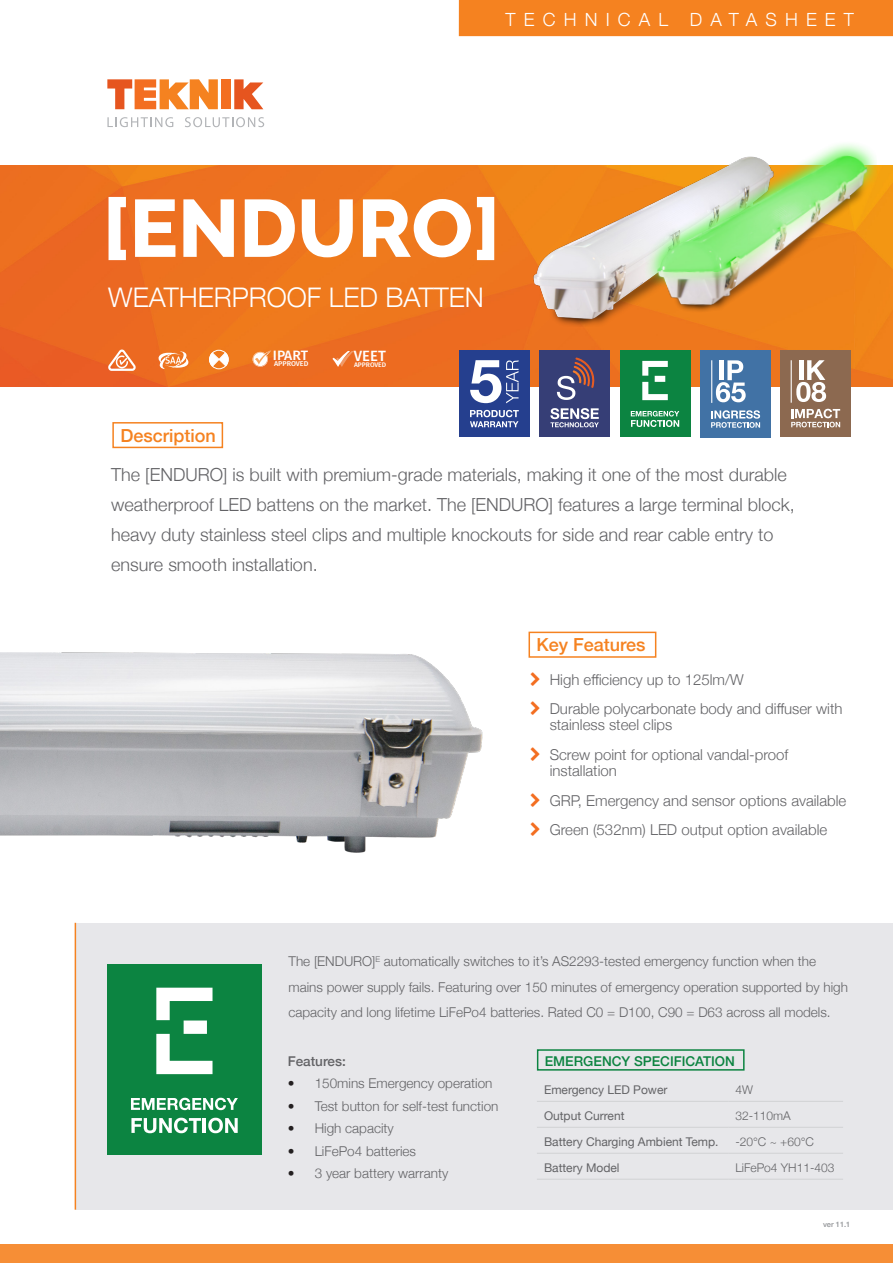
<style>
.page{position:relative;width:893px;height:1263px;background:#fff}
.page>*{position:absolute;margin:0;border:0;box-sizing:border-box;transform-origin:0 0}
.t1{font:800 81px "Raleway";color:#fff}
.t2{font:300 27px "Helvetica Neue";color:#fff}
.t3{font:300 18.15px "Helvetica Neue";letter-spacing:.45em;color:#fff}
.t4{font:300 18px/30px "Helvetica Neue";color:#636366}
.t5{font:500 18px "Helvetica Neue";color:#f58220}
.t6{font:300 15px/16.5px "Helvetica Neue";color:#636366}
.t7{font:500 14.85px "Fira Sans";color:#fff}
.t8{font:300 13.5px/25.5px "Helvetica Neue";color:#636366}
.t9{font:500 13.5px "Helvetica Neue";color:#0c8441}
.t10{font:500 13.5px "Helvetica Neue";color:#636366}
.t11{font:500 13.5px "Fira Sans";letter-spacing:-.005em;color:#fff}
.t12{font:12px "Helvetica Neue";color:#636366}
.t13{font:300 12px "Helvetica Neue";color:#636366}
.t14{font:500 7.5px "Helvetica Neue";color:#939598}
.t15{font:500 7.05px "Fira Sans";color:#fff}
.t16{font:500 6.6px "Fira Sans";color:#fff}
.s1{color:#231f20}
</style>
<div class="page">
<div style="left:0;top:1244px;width:893px;height:19px;background:#f68e36"></div>
<div style="left:459px;top:0;width:434px;height:36px;background:#f58220"></div>
<svg style="left:107px;top:79px;width:111px;height:30px"></svg>
<div style="left:221px;top:79px;width:10px;height:30px;background:#f36e21"></div>
<svg style="left:234px;top:79px;width:29px;height:30px"></svg>
<svg style="left:107px;top:117px;width:66px;height:10px"></svg>
<svg style="left:185px;top:117px;width:79px;height:10px"></svg>
<img style="left:0;top:166px;width:893px;height:220px">
<div style="left:528px;top:632px;width:128px;height:26px;border:2px solid #f58220"></div>
<div style="left:459px;top:350px;width:70px;height:87px;background:#253f8e"></div>
<svg style="left:470px;top:410px;width:49px;height:17px"></svg>
<svg style="left:470px;top:360px;width:49px;height:43px"></svg>
<div style="left:540px;top:350px;width:70px;height:87px;background:#363e76"></div>
<svg style="left:557px;top:357px;width:38px;height:43px"></svg>
<svg style="left:550px;top:408px;width:49px;height:19px"></svg>
<div style="left:620px;top:350px;width:70px;height:87px;background:#0c8441"></div>
<svg style="left:631px;top:411px;width:48px;height:16px"></svg>
<svg style="left:642px;top:361px;width:26px;height:39px"></svg>
<div style="left:76px;top:923px;width:817px;height:287px;background:#e7e7ea"></div>
<hr style="left:75px;top:923px;width:1px;height:287px;background:#f58220">
<div style="left:700px;top:350px;width:70px;height:88px;background:#4172a5"></div>
<svg style="left:711px;top:410px;width:49px;height:18px"></svg>
<hr style="left:711px;top:360px;width:1px;height:43px;background:#fff">
<svg style="left:716px;top:360px;width:30px;height:42px"></svg>
<svg style="left:108px;top:349px;width:28px;height:22px"></svg>
<svg style="left:155px;top:351px;width:35px;height:18px"></svg>
<div style="left:210px;top:350px;width:18px;height:19px;border:1px solid #fff;border-radius:50%"></div>
<svg style="left:209px;top:353px;width:19px;height:13px"></svg>
<svg style="left:332px;top:351px;width:22px;height:16px"></svg>
<svg style="left:253px;top:350px;width:18px;height:17px"></svg>
<div style="left:107px;top:965px;width:155px;height:190px;background:#0c8441"></div>
<svg style="left:131px;top:1098px;width:107px;height:12px"></svg>
<svg style="left:131px;top:1118px;width:70px;height:15px"></svg>
<hr style="left:203px;top:1118px;width:3px;height:15px;background:#fff">
<svg style="left:208px;top:1118px;width:30px;height:15px"></svg>
<svg style="left:156px;top:988px;width:57px;height:86px"></svg>
<hr style="left:537px;top:1127px;width:191px;height:1px;background:#d1d2d4">
<hr style="left:728px;top:1127px;width:115px;height:1px;background:#d1d2d4">
<hr style="left:537px;top:1153px;width:191px;height:1px;background:#d1d2d4">
<hr style="left:728px;top:1153px;width:115px;height:1px;background:#d1d2d4">
<hr style="left:537px;top:1179px;width:191px;height:1px;background:#d1d2d4">
<hr style="left:728px;top:1179px;width:115px;height:1px;background:#d1d2d4">
<hr style="left:537px;top:1101px;width:191px;height:1px;background:#d1d2d4">
<hr style="left:728px;top:1101px;width:115px;height:1px;background:#d1d2d4">
<div style="left:537px;top:1049px;width:208px;height:21px;border:2px solid #0c8441"></div>
<img style="left:0;top:652px;width:483px;height:201px">
<img style="left:527px;top:165px;width:254px;height:162px">
<img style="left:591px;top:144px;width:292px;height:173px">
<div style="left:112px;top:422px;width:111px;height:26px;border:2px solid #f58220"></div>
<div style="left:780px;top:350px;width:70px;height:87px;background:#8c6950"></div>
<hr style="left:791px;top:360px;width:1px;height:43px;background:#fff">
<svg style="left:791px;top:409px;width:49px;height:18px"></svg>
<svg style="left:796px;top:360px;width:30px;height:42px"></svg>
<h3 class="t3" style="left:506px;top:5px;width:350px">TECHNICAL DATASHEET</h3>
<p class="t1" style="left:102px;top:182px;width:400px">[ENDURO]</p>
<p class="t2" style="left:108px;top:275px;width:377px">WEATHERPROOF LED BATTEN</p>
<p class="t5" style="left:120px;top:421px;width:97px">Description</p>
<p class="t11" style="left:273px;top:345px;width:37px">IPART</p>
<p class="t7" style="left:354px;top:344px;width:33px">VEET</p>
<p class="t15" style="left:274px;top:358px;width:36px">APPROVED</p>
<p class="t16" style="left:354px;top:359px;width:34px">APPROVED</p>
<p class="t4" style="left:111px;top:458px;width:685px">The [ENDURO] is built with premium-grade materials, making it one of the most durable weatherproof LED battens on the market. The [ENDURO] features a large terminal block,</p>
<p class="t4" style="left:111px;top:518px;width:664px">heavy duty stainless steel clips and multiple knockouts for side and rear cable entry to</p>
<p class="t4" style="left:111px;top:548px;width:208px">ensure smooth installation.</p>
<p class="t5" style="left:536px;top:630px;width:111px">Key Features</p>
<p class="t6" style="left:550px;top:670px;width:195px">High efficiency up to 125lm/W</p>
<p class="t6" style="left:550px;top:699px;width:294px">Durable polycarbonate body and diffuser with stainless steel clips</p>
<p class="t6" style="left:550px;top:745px;width:240px">Screw point for optional vandal-proof installation</p>
<p class="t6" style="left:550px;top:791px;width:298px">GRP, Emergency and sensor options available</p>
<p class="t6" style="left:550px;top:820px;width:279px">Green (532nm) LED output option available</p>
<p class="t8" style="left:288px;top:947px;width:561px">The [ENDURO]<sup>E</sup> automatically switches to it’s AS2293-tested emergency function when the mains power supply fails. Featuring over 150 minutes of emergency operation supported by high capacity and long lifetime LiFePo4 batteries. Rated C0 = D100, C90 = D63 across all models.</p>
<p class="t10" style="left:288px;top:1050px;width:60px">Features:</p>
<p class="t8" style="left:288px;top:1069px;width:206px"><span class="s1">•</span> 150mins Emergency operation</p>
<p class="t8" style="left:288px;top:1092px;width:212px"><span class="s1">•</span> Test button for self-test function</p>
<p class="t8" style="left:288px;top:1114px;width:108px"><span class="s1">•</span> High capacity</p>
<p class="t8" style="left:288px;top:1137px;width:130px"><span class="s1">•</span> LiFePo4 batteries</p>
<p class="t8" style="left:288px;top:1159px;width:162px"><span class="s1">•</span> 3 year battery warranty</p>
<p class="t9" style="left:545px;top:1050px;width:192px">EMERGENCY SPECIFICATION</p>
<p class="t12" style="left:544px;top:1081px;width:125px">Emergency LED Power</p>
<p class="t13" style="left:735px;top:1080px;width:19px">4W</p>
<p class="t12" style="left:544px;top:1107px;width:82px">Output Current</p>
<p class="t13" style="left:735px;top:1106px;width:57px">32-110mA</p>
<p class="t12" style="left:544px;top:1133px;width:176px">Battery Charging Ambient Temp.</p>
<p class="t13" style="left:735px;top:1132px;width:80px">-20°C ~ +60°C</p>
<p class="t12" style="left:544px;top:1159px;width:77px">Battery Model</p>
<p class="t13" style="left:735px;top:1158px;width:101px">LiFePo4 YH11-403</p>
<p class="t14" style="left:823px;top:1218px;width:29px">ver 11.1</p>
</div>
